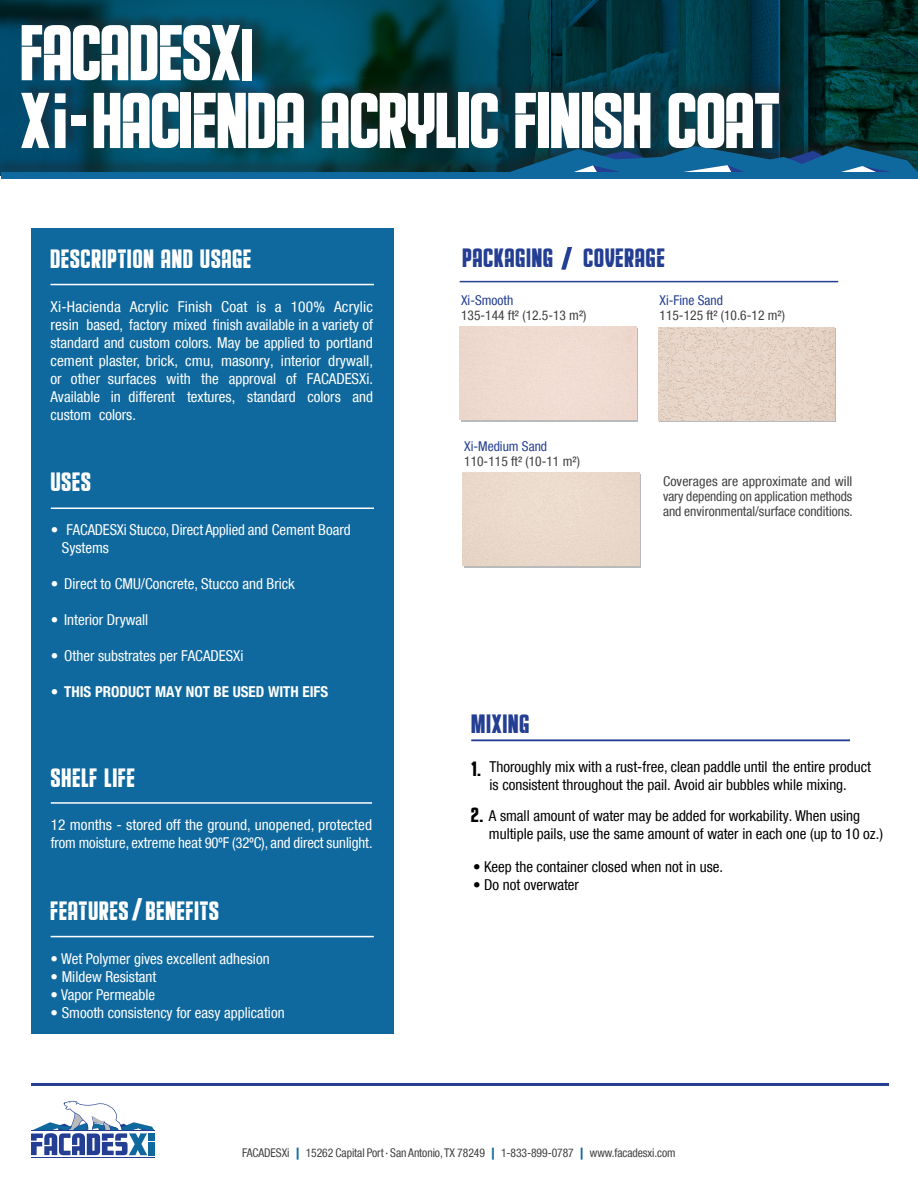
<style>
.page{position:relative;width:918px;height:1188px;background:#fff}
.page>*{position:absolute;margin:0;border:0;box-sizing:border-box;transform-origin:0 0}
.t1{font:81px/67.8px "Educated Deers";color:#fff}
.t2{font:27px "Educated Deers";letter-spacing:.04em;color:#fff}
.t3{font:27px "Educated Deers";letter-spacing:.04em;color:#233e92}
.t4{font:27px "Educated Deers";letter-spacing:.04em;color:#233e92}
.t5{font:27px "Educated Deers";color:#fff}
.t6{font:21px/45.6px "Educated Deers";color:#000}
.t7{font:condensed 15px/18px "Helvetica Neue LT Com";color:#fff}
.t8{font:condensed 15px/18px "Helvetica Neue LT Com";color:#000}
.t9{font:700 condensed 15px "Helvetica Neue LT Com";color:#fff}
.t10{font:condensed 13.5px/15px "Helvetica Neue LT Com";color:#404041}
.t11{font:condensed 12px "Helvetica Neue LT Com";letter-spacing:-.005em;color:#404041}
.s1{font-size:75px}
.s2{font-family:"Acumin Variable Concept";font-size:75px}
.s3{font-style:inherit}
.s4{font-weight:400}
.s5{font-family:"Impact"}
.s6{color:#233e92}
.s7{font-weight:900;font-stretch:normal;color:#10699e}
</style>
<div class="page">
<img style="left:0;top:0;width:918px;height:131px">
<div style="left:31px;top:229px;width:362px;height:805px;background:#10699e"></div>
<hr style="left:31px;top:1157px;width:124px;height:1px;background:#233e92">
<svg style="left:31px;top:1101px;width:123px;height:54px"></svg>
<hr style="left:31px;top:1130px;width:124px;height:1px;background:#233e92">
<div style="left:148px;top:1133px;width:7px;height:8px;background:#10699e"></div>
<div style="left:148px;top:1142px;width:7px;height:13px;background:#10699e"></div>
<div style="left:0;top:131px;width:918px;height:48px;background:#231f20;opacity:.5"></div>
<svg style="left:507px;top:146px;width:411px;height:26px;background:#185b84"></svg>
<div style="left:1px;top:172px;width:917px;height:7px;background:#10699e"></div>
<hr style="left:31px;top:1083px;width:858px;height:3px;background:#233e92">
<div style="left:21px;top:11px;width:775px;height:139px;background:#231f20;opacity:.5"></div>
<hr style="left:51px;top:802px;width:321px;height:2px;background:#fff">
<hr style="left:50px;top:284px;width:324px;height:1px;background:#fff">
<hr style="left:51px;top:508px;width:323px;height:1px;background:#fff">
<hr style="left:51px;top:936px;width:323px;height:1px;background:#fff">
<div style="left:460px;top:327px;width:176px;height:93px;background:#efdbd1"></div>
<img style="left:658px;top:328px;width:177px;height:93px">
<div style="left:464px;top:474px;width:177px;height:93px;background:#e7d6c7"></div>
<img style="left:463px;top:473px;width:176px;height:93px">
<hr style="left:471px;top:740px;width:379px;height:1px;background:#233e92">
<hr style="left:460px;top:281px;width:378px;height:1px;background:#233e92">
<h1 class="t1" style="left:21px;top:18px;width:761px">FACADESX<span class="s1">I<br></span>X<span class="s2">i</span>-<span class="s3">HACIENDA</span> ACRYLIC FINISH COAT</h1>
<p class="t2" style="left:50px;top:243px;width:202px">DESCRIPTION AND USAGE</p>
<p class="t7" style="left:50px;top:297px;width:324px;text-align:justify">Xi-Hacienda Acrylic Finish Coat is a 100% Acrylic resin based, factory mixed finish available in a variety of standard and custom colors. May be applied to portland cement plaster, brick, cmu, masonry, interior drywall, or other surfaces with the approval of FACADESXi.<br>Available in different textures, standard colors and custom colors.</p>
<p class="t5" style="left:51px;top:466px;width:41px">USES</p>
<p class="t7" style="left:62px;top:521px;width:290px;text-indent:-11px">• FACADESXi Stucco, Direct Applied and Cement Board<br>Systems</p>
<p class="t7" style="left:51px;top:575px;width:246px">• Direct to CMU/Concrete, Stucco and Brick</p>
<p class="t7" style="left:51px;top:611px;width:99px">• Interior Drywall</p>
<p class="t7" style="left:51px;top:647px;width:194px">• Other substrates per FACADESXi</p>
<p class="t9" style="left:51px;top:683px;width:279px"><span class="s4">•</span> THIS PRODUCT MAY NOT BE USED WITH EIFS</p>
<p class="t2" style="left:51px;top:762px;width:85px">SHELF LIFE</p>
<p class="t7" style="left:51px;top:815px;width:323px">12 months - stored off the ground, unopened, protected from moisture, extreme heat 90ºF (32ºC), and direct sunlight.</p>
<p class="t2" style="left:51px;top:895px;width:170px">FEATURES <span class="s5">/</span> BENEFITS</p>
<p class="t7" style="left:51px;top:949px;width:220px">• Wet Polymer gives excellent adhesion</p>
<p class="t7" style="left:51px;top:967px;width:107px">• Mildew Resistant</p>
<p class="t7" style="left:51px;top:985px;width:106px">• Vapor Permeable</p>
<p class="t7" style="left:51px;top:1003px;width:235px">• Smooth consistency for easy application</p>
<p class="t3" style="left:463px;top:242px;width:204px">PACKAGING <span class="s5">/</span> COVERAGE</p>
<p class="t10" style="left:461px;top:292px;width:127px"><span class="s6">Xi-Smooth<br></span>135-144 ft² (12.5-13 m²)</p>
<p class="t10" style="left:660px;top:292px;width:127px"><span class="s6">Xi-Fine Sand<br></span>115-125 ft² (10.6-12 m²)</p>
<p class="t10" style="left:464px;top:438px;width:117px"><span class="s6">Xi-Medium Sand<br></span>110-115 ft² (10-11 m²)</p>
<h2 class="t4" style="left:471px;top:708px;width:59px">MIXING</h2>
<p class="t10" style="left:663px;top:473px;width:191px;text-align:justify">Coverages are approximate and will vary depending on application methods and environmental/surface conditions.</p>
<p class="t8" style="left:490px;top:757px;width:383px">Thoroughly mix with a rust-free, clean paddle until the entire product is consistent throughout the pail. Avoid air bubbles while mixing.</p>
<h3 class="t6" style="left:471px;top:746px;width:14px">1.<br>2.</h3>
<p class="t8" style="left:489px;top:806px;width:396px">A small amount of water may be added for workability. When using multiple pails, use the same amount of water in each one (up to 10 oz.)</p>
<p class="t8" style="left:473px;top:857px;width:252px">• Keep the container closed when not in use.</p>
<p class="t8" style="left:473px;top:875px;width:108px">• Do not overwater</p>
<p class="t11" style="left:242px;top:1146px;width:435px">FACADESXi <span class="s7">|</span> 15262 Capital Port <sup>•</sup> San Antonio, TX 78249 <span class="s7">|</span> 1-833-899-0787 <span class="s7">|</span> www.facadesxi.com</p>
</div>
